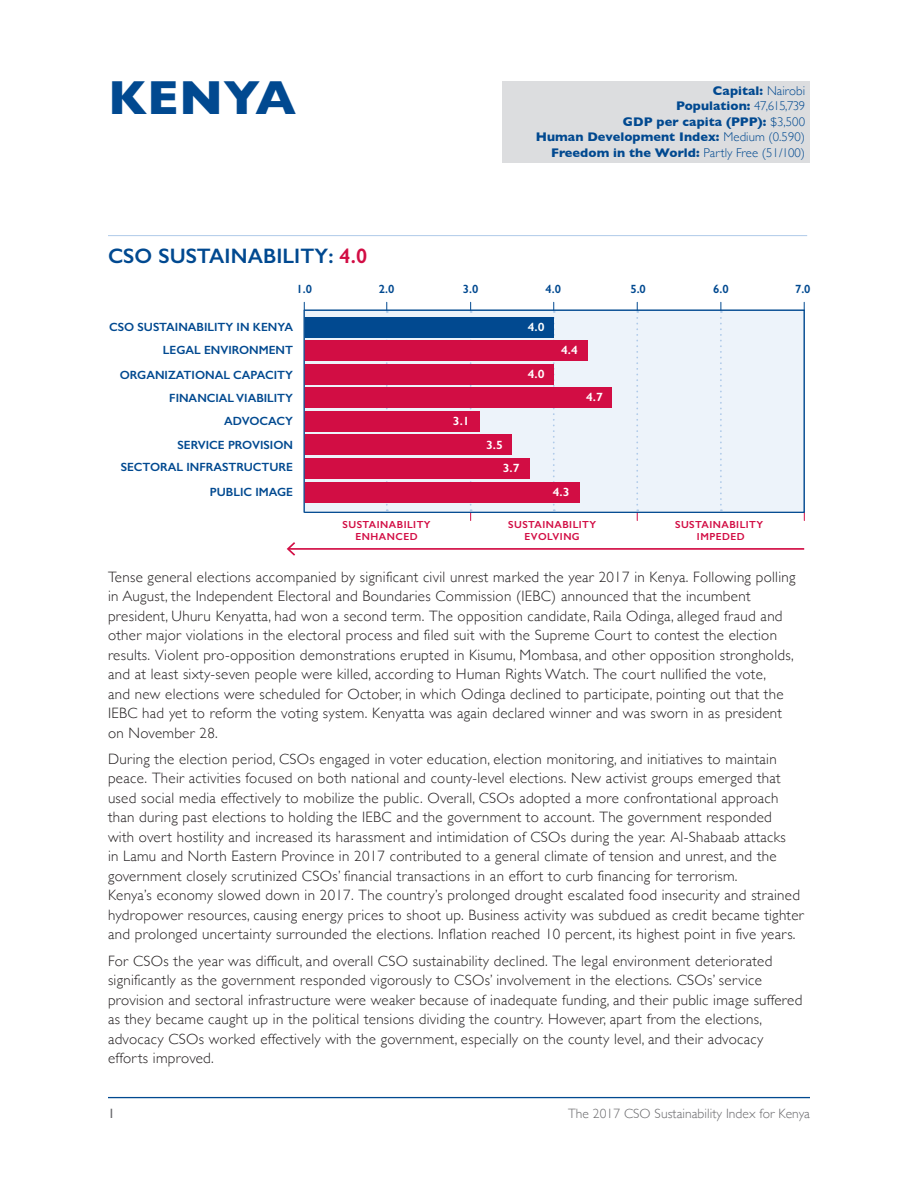
<style>
.page{position:relative;width:918px;height:1188px;background:#fff}
.page>*{position:absolute;margin:0;border:0;box-sizing:border-box;transform-origin:0 0}
.COUNTRY_TITLE{font:700 48.75px "Gill Sans";letter-spacing:.005em;color:#014990}
.HEADER_RULE{font:600 21px "Gill Sans";letter-spacing:.005em;color:#014990}
.body{font:300 15px/19.5px "Gill Sans";letter-spacing:.02em;color:#231f20}
.t1{font:300 13.5px "Gill Sans";letter-spacing:.005em;color:#69696c}
.t2{font:13.5px "Gill Sans";color:#69696c}
.Box1{font:700 12.75px "Gill Sans";letter-spacing:.005em;color:#014990}
.t3{font:600 12px/23.2px "Gill Sans";color:#014990;text-align:right}
.t4{font:600 12px "Gill Sans";color:#fff;scale:1.08 1}
.t5{font:600 10.2px/12.3px "Gill Sans";letter-spacing:.045em;color:#d20d44;text-align:center}
.s1{color:#d20d44}
.s2{font-weight:300}
</style>
<div class="page">
<hr style="left:108px;top:1097px;width:702px;height:1px;background:#014990">
<hr style="left:108px;top:235px;width:699px;height:1px;background:#afcae9">
<div style="left:502px;top:81px;width:308px;height:82px;background:#dcdddf"></div>
<div style="left:304px;top:310px;width:500px;height:202px;background:#edf3fa"></div>
<svg style="left:386px;top:302px;width:2px;height:209px"></svg>
<svg style="left:470px;top:302px;width:2px;height:219px"></svg>
<svg style="left:553px;top:302px;width:2px;height:209px"></svg>
<svg style="left:636px;top:302px;width:2px;height:219px"></svg>
<svg style="left:720px;top:302px;width:2px;height:209px"></svg>
<hr style="left:289px;top:548px;width:515px;height:2px;background:#d20d44">
<svg style="left:287px;top:542px;width:8px;height:14px"></svg>
<div style="left:304px;top:310px;width:501px;height:203px;border:1px solid #014990"></div>
<div style="left:304px;top:317px;width:250px;height:21px;background:#014990"></div>
<div style="left:304px;top:340px;width:284px;height:21px;background:#d20d44"></div>
<div style="left:304px;top:364px;width:250px;height:21px;background:#d20d44"></div>
<div style="left:304px;top:387px;width:308px;height:21px;background:#d20d44"></div>
<div style="left:304px;top:411px;width:176px;height:21px;background:#d20d44"></div>
<div style="left:304px;top:435px;width:208px;height:20px;background:#d20d44"></div>
<div style="left:304px;top:458px;width:226px;height:21px;background:#d20d44"></div>
<div style="left:304px;top:482px;width:276px;height:21px;background:#d20d44"></div>
<hr style="left:304px;top:310px;width:1px;height:202px;background:#014990">
<p class="COUNTRY_TITLE" style="left:108px;top:59px;width:189px">KENYA</p>
<p class="HEADER_RULE" style="left:108px;top:243px;width:261px">CSO SUSTAINABILITY: <span class="s1">4.0</span></p>
<p class="Box1" style="left:713px;top:80px;width:94px">Capital: <span class="s2">Nairobi</span></p>
<p class="Box1" style="left:676px;top:96px;width:131px">Population: <span class="s2">47,615,739</span></p>
<p class="Box1" style="left:623px;top:111px;width:184px">GDP per capita (PPP): <span class="s2">$3,500</span></p>
<p class="Box1" style="left:536px;top:127px;width:271px">Human Development Index: <span class="s2">Medium (0.590)</span></p>
<p class="Box1" style="left:551px;top:143px;width:255px">Freedom in the World: <span class="s2">Partly Free (51/100)</span></p>
<p class="t3" style="left:296px;top:277px;width:17px">1.0</p>
<p class="t3" style="left:379px;top:277px;width:17px">2.0</p>
<p class="t3" style="left:463px;top:277px;width:17px">3.0</p>
<p class="t3" style="left:546px;top:277px;width:17px">4.0</p>
<p class="t3" style="left:630px;top:277px;width:17px">5.0</p>
<p class="t3" style="left:713px;top:277px;width:17px">6.0</p>
<p class="t3" style="left:795px;top:277px;width:17px">7.0</p>
<p class="t3" style="left:109px;top:315px;width:185px">CSO SUSTAINABILITY IN KENYA<br>LEGAL ENVIRONMENT</p>
<p class="t3" style="left:120px;top:363px;width:175px">ORGANIZATIONAL CAPACITY<br>FINANCIAL VIABILITY<br>ADVOCACY<br>SERVICE PROVISION</p>
<p class="t3" style="left:121px;top:454px;width:174px;line-height:24.8px">SECTORAL INFRASTRUCTURE<br>PUBLIC IMAGE</p>
<p class="t4" style="left:453px;top:414px;width:17px">3.1</p>
<p class="t4" style="left:528px;top:319px;width:17px">4.0</p>
<p class="t4" style="left:528px;top:366px;width:17px">4.0</p>
<p class="t4" style="left:561px;top:343px;width:17px">4.4</p>
<p class="t4" style="left:586px;top:390px;width:17px">4.7</p>
<p class="t4" style="left:486px;top:437px;width:17px">3.5</p>
<p class="t4" style="left:503px;top:461px;width:17px">3.7</p>
<p class="t4" style="left:553px;top:484px;width:17px">4.3</p>
<p class="t5" style="left:343px;top:518px;width:90px">SUSTAINABILITY<br>ENHANCED</p>
<p class="t5" style="left:508px;top:518px;width:90px">SUSTAINABILITY<br>EVOLVING</p>
<p class="t5" style="left:675px;top:518px;width:90px">SUSTAINABILITY<br>IMPEDED</p>
<p class="body" style="left:108px;top:566px;width:689px">Tense general elections accompanied by significant civil unrest marked the year 2017 in Kenya. Following polling in August, the Independent Electoral and Boundaries Commission (IEBC) announced that the incumbent president, Uhuru Kenyatta, had won a second term. The opposition candidate, Raila Odinga, alleged fraud and other major violations in the electoral process and filed suit with the Supreme Court to contest the election results. Violent pro-opposition demonstrations erupted in Kisumu, Mombasa, and other opposition strongholds, and at least sixty-seven people were killed, according to Human Rights Watch. The court nullified the vote,<br>and new elections were scheduled for October, in which Odinga declined to participate, pointing out that the IEBC had yet to reform the voting system. Kenyatta was again declared winner and was sworn in as president on November 28.</p>
<p class="body" style="left:108px;top:749px;width:697px">During the election period, CSOs engaged in voter education, election monitoring, and initiatives to maintain peace. Their activities focused on both national and county-level elections. New activist groups emerged that used social media effectively to mobilize the public. Overall, CSOs adopted a more confrontational approach than during past elections to holding the IEBC and the government to account. The government responded<br>with overt hostility and increased its harassment and intimidation of CSOs during the year. Al-Shabaab attacks<br>in Lamu and North Eastern Province in 2017 contributed to a general climate of tension and unrest, and the government closely scrutinized CSOs’ financial transactions in an effort to curb financing for terrorism.<br>Kenya’s economy slowed down in 2017. The country’s prolonged drought escalated food insecurity and strained hydropower resources, causing energy prices to shoot up. Business activity was subdued as credit became tighter and prolonged uncertainty surrounded the elections. Inflation reached 10 percent, its highest point in five years.</p>
<p class="body" style="left:108px;top:950px;width:696px">For CSOs the year was difficult, and overall CSO sustainability declined. The legal environment deteriorated significantly as the government responded vigorously to CSOs’ involvement in the elections. CSOs’ service provision and sectoral infrastructure were weaker because of inadequate funding, and their public image suffered as they became caught up in the political tensions dividing the country. However, apart from the elections, advocacy CSOs worked effectively with the government, especially on the county level, and their advocacy efforts improved.</p>
<p class="t2" style="left:108px;top:1106px;width:8px">1</p>
<p class="t1" style="left:568px;top:1103px;width:243px">The 2017 CSO Sustainability Index for Kenya</p>
</div>
